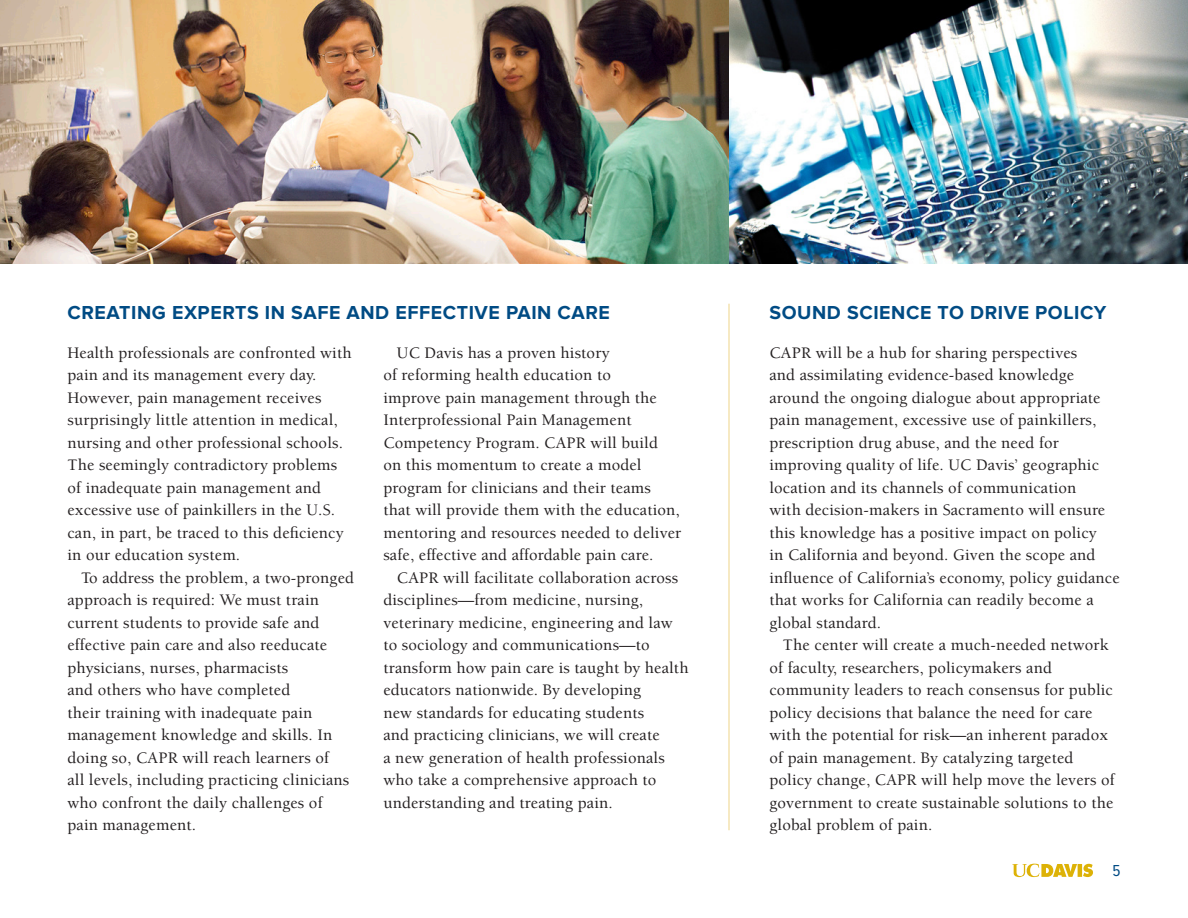
<style>
.page{position:relative;width:1188px;height:918px;background:#fff}
.page>*{position:absolute;margin:0;border:0;box-sizing:border-box;transform-origin:0 0}
.header2{font:700 19.5px "Proxima Nova";letter-spacing:.03em;color:#004b84}
.text-body{font:500 16.5px/22.5px "Berkeley Std";letter-spacing:.01em;color:#231f20}
.text-body_1st{font:500 16.5px/22.5px "Berkeley Std";letter-spacing:.01em;color:#231f20}
.t1{font:16.5px "Proxima Nova Cond";color:#004b84}
</style>
<div class="page">
<img style="left:0;top:0;width:729px;height:263px">
<hr style="left:729px;top:304px;width:1px;height:526px;background:#eed489">
<img style="left:729px;top:0;width:459px;height:263px">
<svg style="left:1012px;top:863px;width:81px;height:14px"></svg>
<p class="header2" style="left:68px;top:301px;width:544px">CREATING EXPERTS IN SAFE AND EFFECTIVE PAIN CARE</p>
<p class="text-body_1st" style="left:68px;top:342px;width:286px">Health professionals are confronted with pain and its management every day.<br>However, pain management receives surprisingly little attention in medical, nursing and other professional schools.<br>The seemingly contradictory problems of inadequate pain management and excessive use of painkillers in the U.S. can, in part, be traced to this deficiency in our education system.</p>
<p class="text-body" style="left:68px;top:567px;width:288px;text-indent:14px">To address the problem, a two-pronged approach is required: We must train current students to provide safe and effective pain care and also reeducate physicians, nurses, pharmacists<br>and others who have completed<br>their training with inadequate pain management knowledge and skills. In doing so, CAPR will reach learners of<br>all levels, including practicing clinicians who confront the daily challenges of pain management.</p>
<p class="text-body" style="left:383px;top:342px;width:299px;text-indent:14px">UC Davis has a proven history<br>of reforming health education to<br>improve pain management through the Interprofessional Pain Management Competency Program. CAPR will build<br>on this momentum to create a model program for clinicians and their teams that will provide them with the education, mentoring and resources needed to deliver safe, effective and affordable pain care.</p>
<p class="text-body" style="left:383px;top:567px;width:307px;text-indent:14px">CAPR will facilitate collaboration across disciplines—from medicine, nursing, veterinary medicine, engineering and law to sociology and communications—to transform how pain care is taught by health educators nationwide. By developing<br>new standards for educating students<br>and practicing clinicians, we will create<br>a new generation of health professionals who take a comprehensive approach to understanding and treating pain.</p>
<p class="header2" style="left:770px;top:301px;width:338px">SOUND SCIENCE TO DRIVE POLICY</p>
<p class="text-body_1st" style="left:769px;top:342px;width:352px">CAPR will be a hub for sharing perspectives<br>and assimilating evidence-based knowledge around the ongoing dialogue about appropriate pain management, excessive use of painkillers, prescription drug abuse, and the need for improving quality of life. UC Davis’ geographic location and its channels of communication<br>with decision-makers in Sacramento will ensure this knowledge has a positive impact on policy<br>in California and beyond. Given the scope and influence of California’s economy, policy guidance that works for California can readily become a global standard.</p>
<p class="text-body" style="left:769px;top:634px;width:347px;text-indent:14px">The center will create a much-needed network of faculty, researchers, policymakers and community leaders to reach consensus for public policy decisions that balance the need for care with the potential for risk—an inherent paradox of pain management. By catalyzing targeted policy change, CAPR will help move the levers of government to create sustainable solutions to the global problem of pain.</p>
<p class="t1" style="left:1112px;top:862px;width:10px">5</p>
</div>
